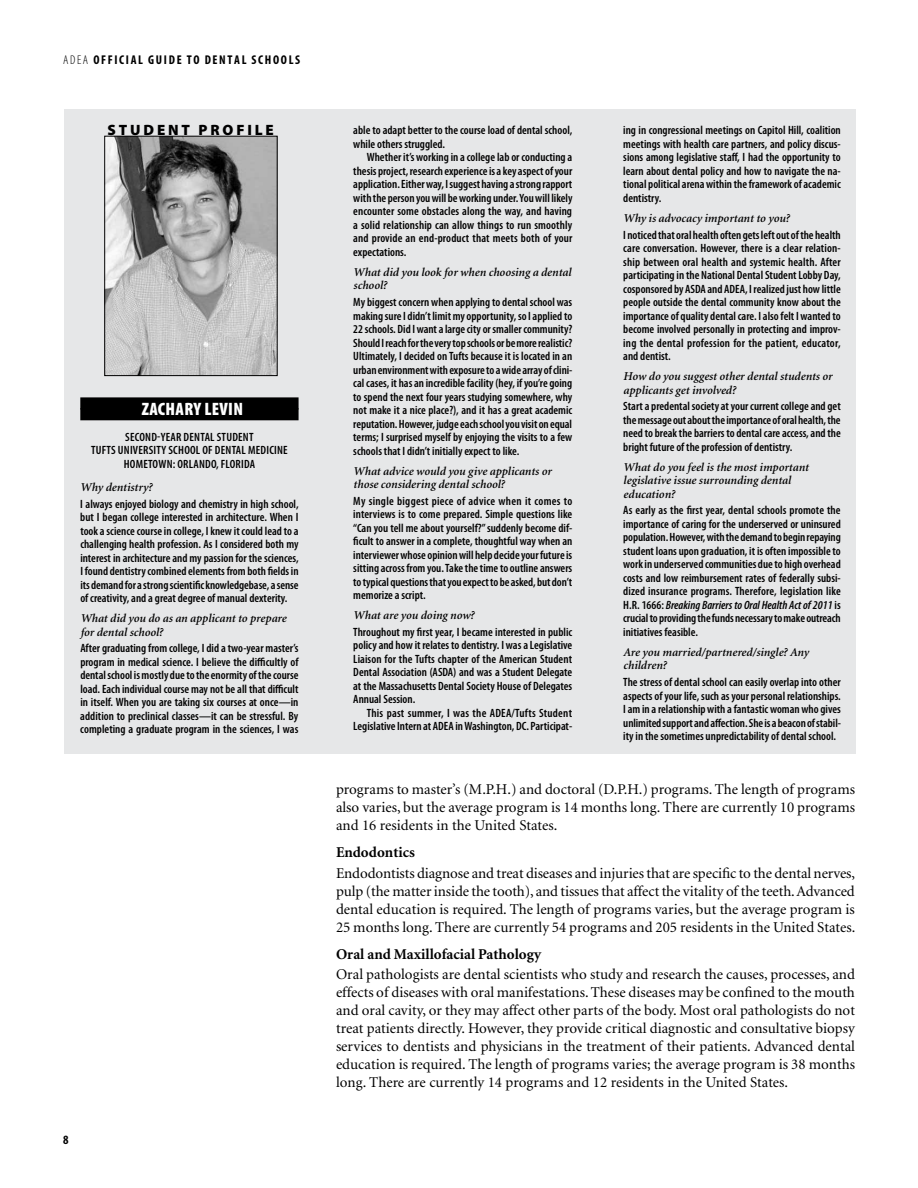
<style>
.page{position:relative;width:918px;height:1188px;background:#fff}
.page>*{position:absolute;margin:0;border:0;box-sizing:border-box;transform-origin:0 0}
.t1{font:900 condensed 18px "Myriad Pro";letter-spacing:.02em;color:#fff}
.t2{font:15px/18px "Minion";color:#000;text-align:justify}
.t3{font:700 15px "Minion";color:#000}
.t4{font:900 15px "Myriad Pro";letter-spacing:.19em;color:#000}
.t5{font:700 condensed 12.75px "Myriad Pro";letter-spacing:.13em;color:#000}
.t6{font:600 condensed 12px/13.5px "Myriad Pro";color:#000;text-align:justify}
.t7{font:italic 600 12px/13.5px "Minion";color:#000}
.t8{font:600 condensed 12px/13.5px "Myriad Pro";letter-spacing:.02em;color:#000;text-align:center}
.s1{font-weight:300}
.s2{font-style:italic}
</style>
<div class="page">
<div style="left:64px;top:109px;width:792px;height:645px;background:#e6e7e8"></div>
<div style="left:80px;top:397px;width:219px;height:12px;background:#000"></div>
<div style="left:80px;top:408px;width:219px;height:12px;background:#000"></div>
<img style="left:106px;top:138px;width:170px;height:236px">
<div style="left:104px;top:136px;width:174px;height:240px;border:1px solid #000"></div>
<p class="t5" style="left:63px;top:51px;width:239px"><span class="s1">ADEA</span> OFFICIAL GUIDE TO DENTAL SCHOOLS</p>
<p class="t4" style="left:108px;top:120px;width:168px">STUDENT PROFILE</p>
<p class="t6" style="left:353px;top:123px;width:221px;text-align:left">able to adapt better to the course load of dental school, while others struggled.<br>Whether it’s working in a college lab or conducting a thesis project, research experience is a key aspect of your application. Either way, I suggest having a strong rapport with the person you will be working under. You will likely encounter some obstacles along the way, and having a solid relationship can allow things to run smoothly and provide an end-product that meets both of your expectations.</p>
<p class="t7" style="left:353px;top:266px;width:219px">What did you look for when choosing a dental school?</p>
<p class="t6" style="left:353px;top:295px;width:221px">My biggest concern when applying to dental school was making sure I didn’t limit my opportunity, so I applied to 22 schools. Did I want a large city or smaller community?<br>Should I reach for the very top schools or be more realistic?<br>Ultimately, I decided on Tufts because it is located in an urban environment with exposure to a wide array of clini&shy;cal cases, it has an incredible facility (hey, if you’re going to spend the next four years studying somewhere, why not make it a nice place?), and it has a great academic reputation. However, judge each school you visit on equal terms; I surprised myself by enjoying the visits to a few schools that I didn’t initially expect to like.</p>
<p class="t7" style="left:353px;top:464px;width:200px">What advice would you give applicants or those considering dental school?</p>
<p class="t6" style="left:353px;top:494px;width:221px">My single biggest piece of advice when it comes to interviews is to come prepared. Simple questions like “Can you tell me about yourself?” suddenly become dif&shy;ficult to answer in a complete, thoughtful way when an interviewer whose opinion will help decide your future is sitting across from you. Take the time to outline answers to typical questions that you expect to be asked, but don’t memorize a script.</p>
<p class="t7" style="left:353px;top:609px;width:123px">What are you doing now?</p>
<p class="t6" style="left:353px;top:625px;width:221px">Throughout my first year, I became interested in public policy and how it relates to dentistry. I was a Legislative Liaison for the Tufts chapter of the American Student Dental Association (ASDA) and was a Student Delegate at the Massachusetts Dental Society House of Delegates Annual Session.</p>
<p class="t6" style="left:353px;top:706px;width:220px;text-align:right">This past summer, I was the ADEA/Tufts Student<br>Legislative Intern at ADEA in Washington, DC. Participat-</p>
<h1 class="t1" style="left:142px;top:397px;width:95px">ZACHARY LEVIN</h1>
<p class="t8" style="left:91px;top:430px;width:198px">Second-Year Dental Student<br>Tufts University School of Dental Medicine<br>Hometown: Orlando, Florida</p>
<p class="t7" style="left:80px;top:481px;width:74px">Why dentistry?</p>
<p class="t6" style="left:80px;top:497px;width:220px;text-align:left">I always enjoyed biology and chemistry in high school, but I began college interested in architecture. When I took a science course in college, I knew it could lead to a challenging health profession. As I considered both my interest in architecture and my passion for the sciences, I found dentistry combined elements from both fields in its demand for a strong scientific knowledgebase, a sense of creativity, and a great degree of manual dexterity.</p>
<p class="t7" style="left:80px;top:612px;width:208px">What did you do as an applicant to prepare for dental school?</p>
<p class="t6" style="left:80px;top:642px;width:220px">After graduating from college, I did a two-year master’s program in medical science. I believe the difficultly of dental school is mostly due to the enormity of the course load. Each individual course may not be all that difficult in itself. When you are taking six courses at once—in addition to preclinical classes—it can be stressful. By completing a graduate program in the sciences, I was</p>
<p class="t6" style="left:623px;top:123px;width:219px">ing in congressional meetings on Capitol Hill, coalition meetings with health care partners, and policy discus&shy;sions among legislative staff, I had the opportunity to learn about dental policy and how to navigate the na&shy;tional political arena within the framework of academic dentistry.</p>
<p class="t7" style="left:623px;top:212px;width:168px">Why is advocacy important to you?</p>
<p class="t6" style="left:623px;top:228px;width:219px">I noticed that oral health often gets left out of the health care conversation. However, there is a clear relation&shy;ship between oral health and systemic health. After participating in the National Dental Student Lobby Day, cosponsored by ASDA and ADEA, I realized just how little people outside the dental community know about the importance of quality dental care. I also felt I wanted to become involved personally in protecting and improv&shy;ing the dental profession for the patient, educator, and dentist.</p>
<p class="t7" style="left:623px;top:370px;width:210px">How do you suggest other dental students or applicants get involved?</p>
<p class="t6" style="left:623px;top:399px;width:219px">Start a predental society at your current college and get the message out about the importance of oral health, the need to break the barriers to dental care access, and the bright future of the profession of dentistry.</p>
<p class="t7" style="left:623px;top:461px;width:187px">What do you feel is the most important legislative issue surrounding dental education?</p>
<p class="t6" style="left:623px;top:504px;width:219px">As early as the first year, dental schools promote the importance of caring for the underserved or uninsured population. However, with the demand to begin repaying student loans upon graduation, it is often impossible to work in underserved communities due to high overhead costs and low reimbursement rates of federally subsi&shy;dized insurance programs. Therefore, legislation like H.R. 1666: <span class="s2">Breaking Barriers to Oral Health Act of 2011</span> is crucial to providing the funds necessary to make outreach initiatives feasible.</p>
<p class="t7" style="left:623px;top:646px;width:187px">Are you married/partnered/single? Any children?</p>
<p class="t6" style="left:623px;top:675px;width:219px">The stress of dental school can easily overlap into other aspects of your life, such as your personal relationships.<br>I am in a relationship with a fantastic woman who gives unlimited support and affection. She is a beacon of stabil&shy;ity in the sometimes unpredictability of dental school.</p>
<p class="t5" style="left:63px;top:1131px;width:7px">8</p>
<p class="t2" style="left:336px;top:781px;width:521px">programs to master’s (M.P.H.) and doctoral (D.P.H.) programs. The length of programs also varies, but the average program is 14 months long. There are currently 10 programs and 16 residents in the United States.</p>
<p class="t3" style="left:336px;top:845px;width:80px">Endodontics</p>
<p class="t2" style="left:336px;top:864px;width:521px">Endodontists diagnose and treat diseases and injuries that are specific to the dental nerves, pulp (the matter inside the tooth), and tissues that affect the vitality of the teeth. Advanced dental education is required. The length of programs varies, but the average program is 25 months long. There are currently 54 programs and 205 residents in the United States.</p>
<p class="t3" style="left:336px;top:946px;width:207px">Oral and Maxillofacial Pathology</p>
<p class="t2" style="left:336px;top:966px;width:521px">Oral pathologists are dental scientists who study and research the causes, processes, and effects of diseases with oral manifestations. These diseases may be confined to the mouth and oral cavity, or they may affect other parts of the body. Most oral pathologists do not treat patients directly. However, they provide critical diagnostic and consultative biopsy services to dentists and physicians in the treatment of their patients. Advanced dental education is required. The length of programs varies; the average program is 38 months long. There are currently 14 programs and 12 residents in the United States.</p>
</div>
